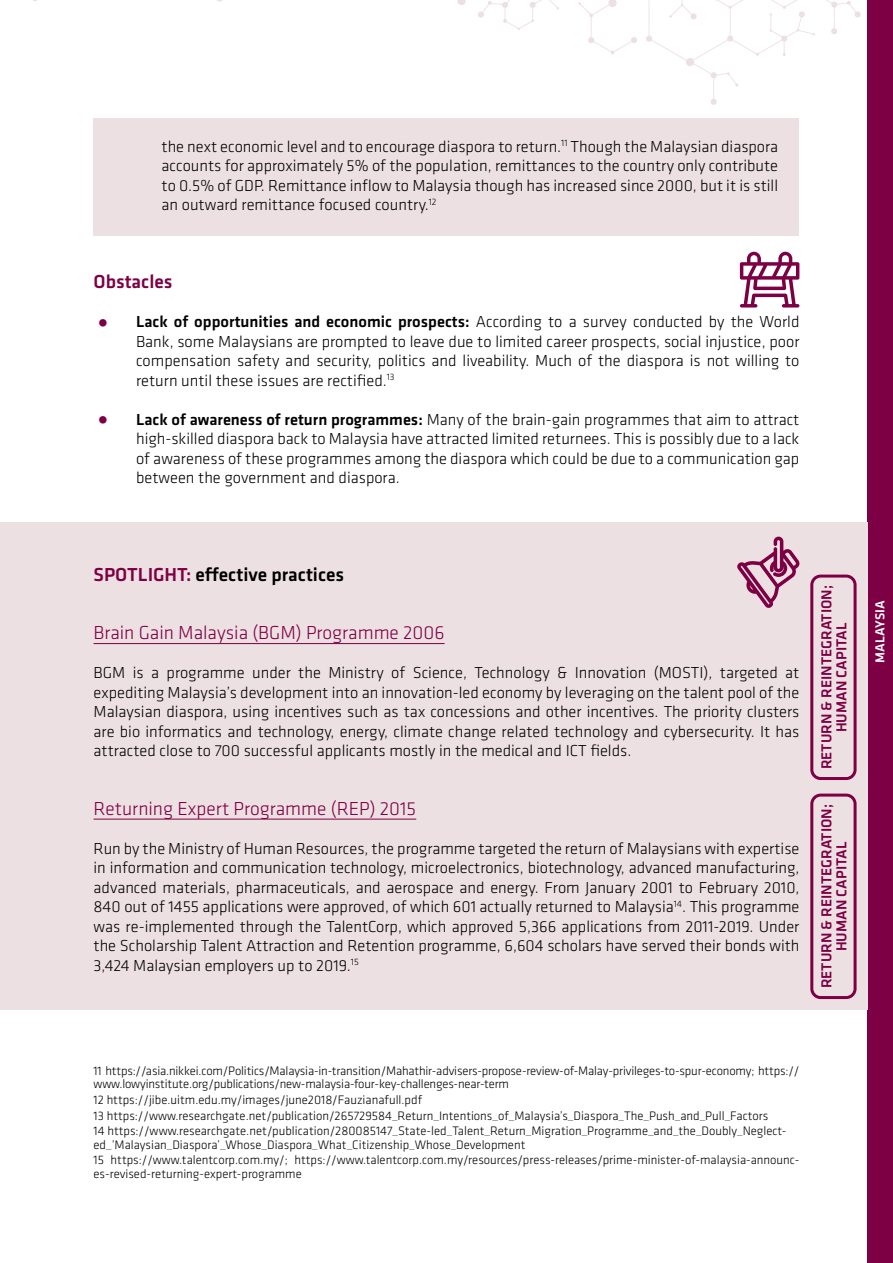
<style>
.page{position:relative;width:893px;height:1263px;background:#fff}
.page>*{position:absolute;margin:0;border:0;box-sizing:border-box;transform-origin:0 0}
.t1{font:300 19.5px "Klavika";color:#7e0044}
.t2{font:500 19.5px "Klavika";color:#000}
.t3{font:500 19.5px "Klavika";color:#7e0044}
.t4{font:300 16.5px/19.5px "Klavika";color:#000;text-align:justify}
.t5{font:500 15px/15px "Klavika";color:#7e0044;text-align:center}
.t6{font:500 13.5px "Klavika";color:#fff}
.t7{font:300 12.75px/15.6px "Klavika";color:#000}
.s1{color:#7e0044}
.s2{font-weight:500}
</style>
<div class="page">
<div style="left:867px;top:0;width:26px;height:1263px;background:#7e0044"></div>
<svg style="left:578px;top:0;width:59px;height:55px"></svg>
<svg style="left:457px;top:0;width:102px;height:30px"></svg>
<svg style="left:646px;top:0;width:215px;height:105px"></svg>
<div style="left:0;top:522px;width:867px;height:488px;background:#ede0e3"></div>
<svg style="left:737px;top:537px;width:63px;height:71px"></svg>
<div style="left:94px;top:118px;width:705px;height:117px;background:#ede0e3"></div>
<hr style="left:94px;top:643px;width:351px;height:1px;background:#7e0044">
<hr style="left:94px;top:819px;width:322px;height:1px;background:#7e0044">
<svg style="left:740px;top:251px;width:59px;height:57px"></svg>
<svg style="left:810px;top:575px;width:47px;height:205px"></svg>
<svg style="left:810px;top:794px;width:47px;height:205px"></svg>
<p class="t4" style="left:162px;top:136px;width:618px">the next economic level and to encourage diaspora to return.<sup>11</sup> Though the Malaysian diaspora accounts for approximately 5% of the population, remittances to the country only contribute to 0.5% of GDP. Remittance inflow to Malaysia though has increased since 2000, but it is still an outward remittance focused country.<sup>12</sup></p>
<p class="t3" style="left:94px;top:268px;width:81px">Obstacles</p>
<p class="t4" style="left:136px;top:312px;width:665px;text-indent:-43px"><span class="s1">•</span> <span class="s2">Lack of opportunities and economic prospects:</span> According to a survey conducted by the World Bank, some Malaysians are prompted to leave due to limited career prospects, social injustice, poor compensation safety and security, politics and liveability. Much of the diaspora is not willing to return until these issues are rectified.<sup>13</sup></p>
<p class="t4" style="left:136px;top:409px;width:665px;text-indent:-43px"><span class="s1">•</span> <span class="s2">Lack of awareness of return programmes:</span> Many of the brain-gain programmes that aim to attract high-skilled diaspora back to Malaysia have attracted limited returnees. This is possibly due to a lack of awareness of these programmes among the diaspora which could be due to a communication gap between the government and diaspora.</p>
<p class="t2" style="left:94px;top:561px;width:252px"><span class="s1">SPOTLIGHT:</span> effective practices</p>
<p class="t1" style="left:94px;top:621px;width:352px">Brain Gain Malaysia (BGM) Programme 2006</p>
<p class="t4" style="left:94px;top:663px;width:707px">BGM is a programme under the Ministry of Science, Technology &amp; Innovation (MOSTI), targeted at expediting Malaysia’s development into an innovation-led economy by leveraging on the talent pool of the Malaysian diaspora, using incentives such as tax concessions and other incentives. The priority clusters are bio informatics and technology, energy, climate change related technology and cybersecurity. It has attracted close to 700 successful applicants mostly in the medical and ICT fields.</p>
<p class="t1" style="left:94px;top:796px;width:324px">Returning Expert Programme (REP) 2015</p>
<p class="t4" style="left:94px;top:838px;width:707px">Run by the Ministry of Human Resources, the programme targeted the return of Malaysians with expertise in information and communication technology, microelectronics, biotechnology, advanced manufacturing, advanced materials, pharmaceuticals, and aerospace and energy. From January 2001 to February 2010, 840 out of 1455 applications were approved, of which 601 actually returned to Malaysia<sup>14</sup>. This programme was re-implemented through the TalentCorp, which approved 5,366 applications from 2011-2019. Under the Scholarship Talent Attraction and Retention programme, 6,604 scholars have served their bonds with 3,424 Malaysian employers up to 2019.<sup>15</sup></p>
<p class="t5" style="left:819px;top:769px;width:186px;rotate:-90deg">RETURN &amp; REINTEGRATION;<br>HUMAN CAPITAL</p>
<p class="t5" style="left:819px;top:988px;width:186px;rotate:-90deg">RETURN &amp; REINTEGRATION;<br>HUMAN CAPITAL</p>
<p class="t6" style="left:871px;top:663px;width:64px;rotate:-90deg">MALAYSIA</p>
<p class="t7" style="left:94px;top:1064px;width:707px;line-height:13.5px">11 https://asia.nikkei.com/Politics/Malaysia-in-transition/Mahathir-advisers-propose-review-of-Malay-privileges-to-spur-economy; https:// www.lowyinstitute.org/publications/new-malaysia-four-key-challenges-near-term</p>
<p class="t7" style="left:94px;top:1092px;width:694px">12 https://jibe.uitm.edu.my/images/june2018/Fauzianafull.pdf<br>13 https://www.researchgate.net/publication/265729584_Return_Intentions_of_Malaysia’s_Diaspora_The_Push_and_Pull_Factors<br>14 https://www.researchgate.net/publication/280085147_State-led_Talent_Return_Migration_Programme_and_the_Doubly_Neglect-</p>
<p class="t7" style="left:94px;top:1137px;width:707px">ed_’Malaysian_Diaspora’_Whose_Diaspora_What_Citizenship_Whose_Development<br>15 https://www.talentcorp.com.my/; https://www.talentcorp.com.my/resources/press-releases/prime-minister-of-malaysia-announc-</p>
<p class="t7" style="left:94px;top:1166px;width:210px">es-revised-returning-expert-programme</p>
</div>
